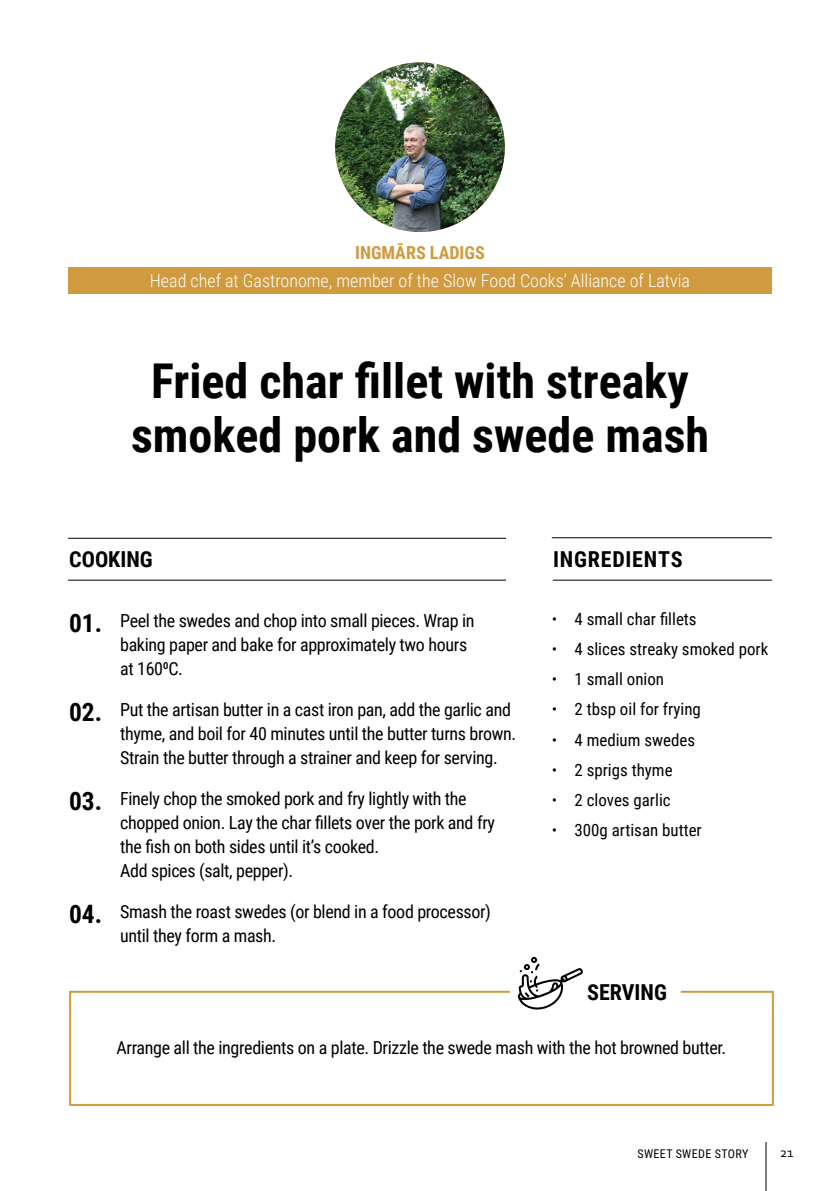
<style>
.page{position:relative;width:840px;height:1191px;background:#fff}
.page>*{position:absolute;margin:0;border:0;box-sizing:border-box;transform-origin:0 0}
.t1{font:700 48px/54px "Roboto Condensed";color:#000;text-align:center}
.t2{font:700 25.4px "Roboto Condensed";color:#000}
.t3{font:700 22px "Roboto Condensed";color:#000}
.t4{font:700 22px "Roboto Condensed";letter-spacing:.035em;color:#000}
.t5{font:18px/24px "Roboto Condensed";letter-spacing:-.02em;color:#000}
.t6{font:300 18px "Roboto Condensed";color:#fff}
.t7{font:700 18px "Roboto Condensed";color:#cf9b3e}
.t8{font:17px "Roboto Condensed";color:#000}
.t9{font:14px "Corbel";color:#000}
.t10{font:12px "Roboto Condensed";letter-spacing:.035em;color:#000}
.s1{font-weight:300}
</style>
<div class="page">
<hr style="left:765px;top:1142px;width:1px;height:49px;background:#000101">
<hr style="left:68px;top:580px;width:437px;height:1px;background:#000">
<hr style="left:68px;top:538px;width:437px;height:1px;background:#000">
<hr style="left:552px;top:580px;width:219px;height:1px;background:#000">
<hr style="left:551px;top:537px;width:220px;height:1px;background:#000">
<svg style="left:518px;top:957px;width:64px;height:32px"></svg>
<svg style="left:69px;top:989px;width:705px;height:117px"></svg>
<div style="left:68px;top:267px;width:703px;height:27px;background:#cf9b3e"></div>
<img style="left:335px;top:62px;width:169px;height:170px;border-radius:85px">
<p class="t7" style="left:355px;top:240px;width:131px">INGMĀRS LADIGS</p>
<p class="t6" style="left:150px;top:268px;width:541px">Head chef at Gastronome, member of the Slow Food Cooks’ Alliance of Latvia</p>
<h1 class="t1" style="left:131px;top:352px;width:579px">Fried char fillet with streaky smoked pork and swede mash</h1>
<p class="t3" style="left:69px;top:543px;width:85px">COOKING</p>
<p class="t4" style="left:553px;top:543px;width:131px">INGREDIENTS</p>
<h2 class="t2" style="left:69px;top:605px;width:35px">01.</h2>
<h2 class="t2" style="left:69px;top:694px;width:35px">02.</h2>
<h2 class="t2" style="left:69px;top:783px;width:35px">03.</h2>
<h2 class="t2" style="left:69px;top:895px;width:35px">04.</h2>
<p class="t5" style="left:120px;top:607px;width:356px">Peel the swedes and chop into small pieces. Wrap in baking paper and bake for approximately two hours at 160⁰C.</p>
<p class="t5" style="left:120px;top:696px;width:397px">Put the artisan butter in a cast iron pan, add the garlic and thyme, and boil for 40 minutes until the butter turns brown.<br>Strain the butter through a strainer and keep for serving.</p>
<p class="t5" style="left:120px;top:785px;width:376px">Finely chop the smoked pork and fry lightly with the chopped onion. Lay the char fillets over the pork and fry the fish on both sides until it’s cooked.<br>Add spices (salt, pepper).</p>
<p class="t5" style="left:120px;top:898px;width:372px">Smash the roast swedes (or blend in a food processor) until they form a mash.</p>
<p class="t8" style="left:551px;top:607px;width:146px"><span class="s1">•</span> 4 small char fillets</p>
<p class="t8" style="left:551px;top:637px;width:218px"><span class="s1">•</span> 4 slices streaky smoked pork</p>
<p class="t8" style="left:551px;top:667px;width:114px"><span class="s1">•</span> 1 small onion</p>
<p class="t8" style="left:551px;top:697px;width:151px"><span class="s1">•</span> 2 tbsp oil for frying</p>
<p class="t8" style="left:551px;top:727px;width:145px"><span class="s1">•</span> 4 medium swedes</p>
<p class="t8" style="left:551px;top:757px;width:122px"><span class="s1">•</span> 2 sprigs thyme</p>
<p class="t8" style="left:551px;top:787px;width:120px"><span class="s1">•</span> 2 cloves garlic</p>
<p class="t8" style="left:551px;top:817px;width:151px"><span class="s1">•</span> 300g artisan butter</p>
<p class="t3" style="left:587px;top:976px;width:81px">SERVING</p>
<p class="t5" style="left:116px;top:1034px;width:611px">Arrange all the ingredients on a plate. Drizzle the swede mash with the hot browned butter.</p>
<p class="t10" style="left:637px;top:1145px;width:112px">SWEET SWEDE STORY</p>
<p class="t9" style="left:779px;top:1144px;width:15px">21</p>
</div>
